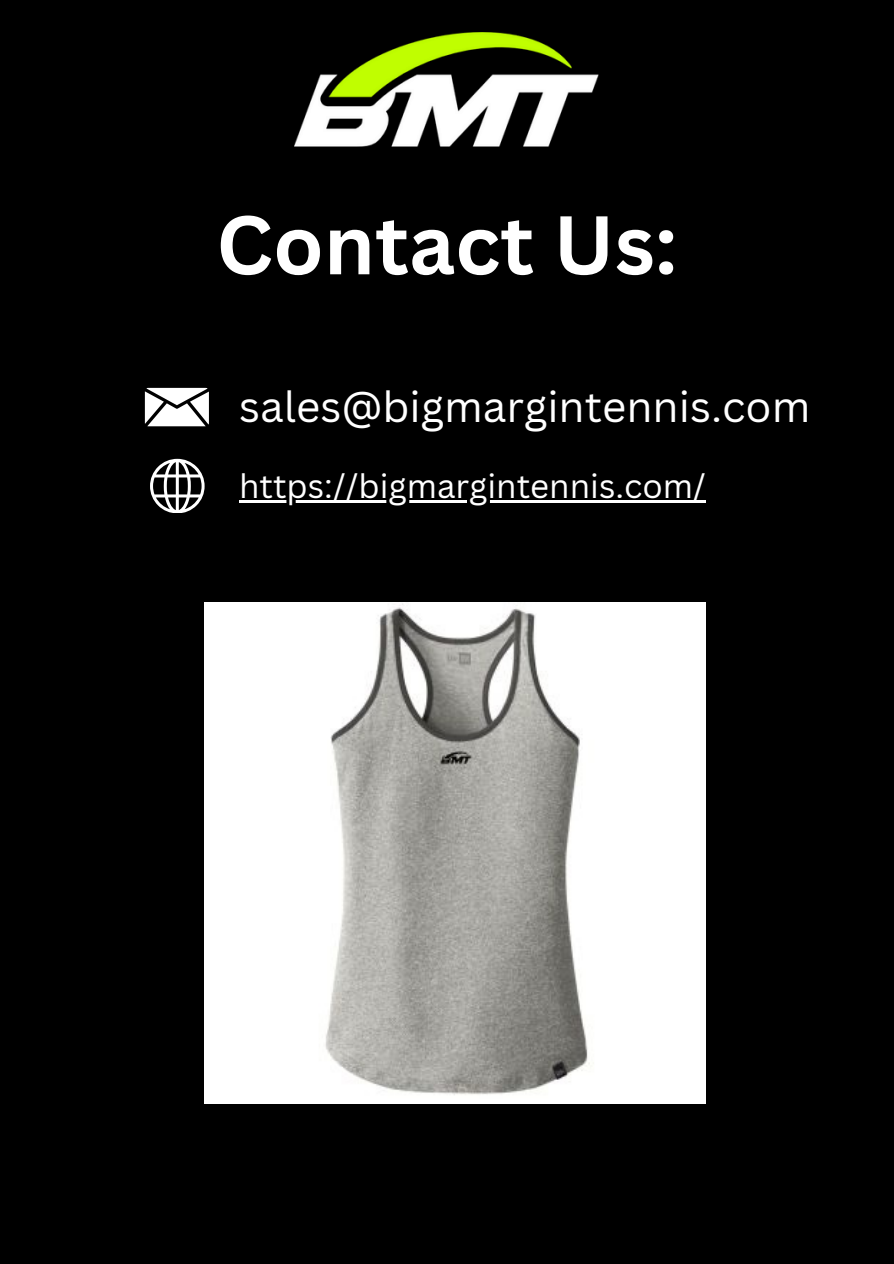
<style>
.page{position:relative;width:894px;height:1264px;background:#fff}
.page>*{position:absolute;margin:0;border:0;box-sizing:border-box;transform-origin:0 0}
.t1{font:700 81.15px "Canva Sans";color:#fff}
.t2{font:42.15px "Canva Sans";color:#fff}
.t3{font:33px "Canva Sans";color:#fff}
</style>
<div class="page">
<div style="left:0;top:0;width:893px;height:1263px;background:#000"></div>
<img style="left:294px;top:32px;width:304px;height:114px">
<svg style="left:144px;top:387px;width:65px;height:126px"></svg>
<img style="left:204px;top:602px;width:501px;height:501px">
<hr style="left:239px;top:500px;width:466px;height:2px;background:#fff">
<p class="t1" style="left:216px;top:187px;width:462px">Contact Us:</p>
<p class="t2" style="left:239px;top:377px;width:572px">sales@bigmargintennis.com</p>
<p class="t3" style="left:239px;top:462px;width:468px">https://bigmargintennis.com/</p>
</div>
